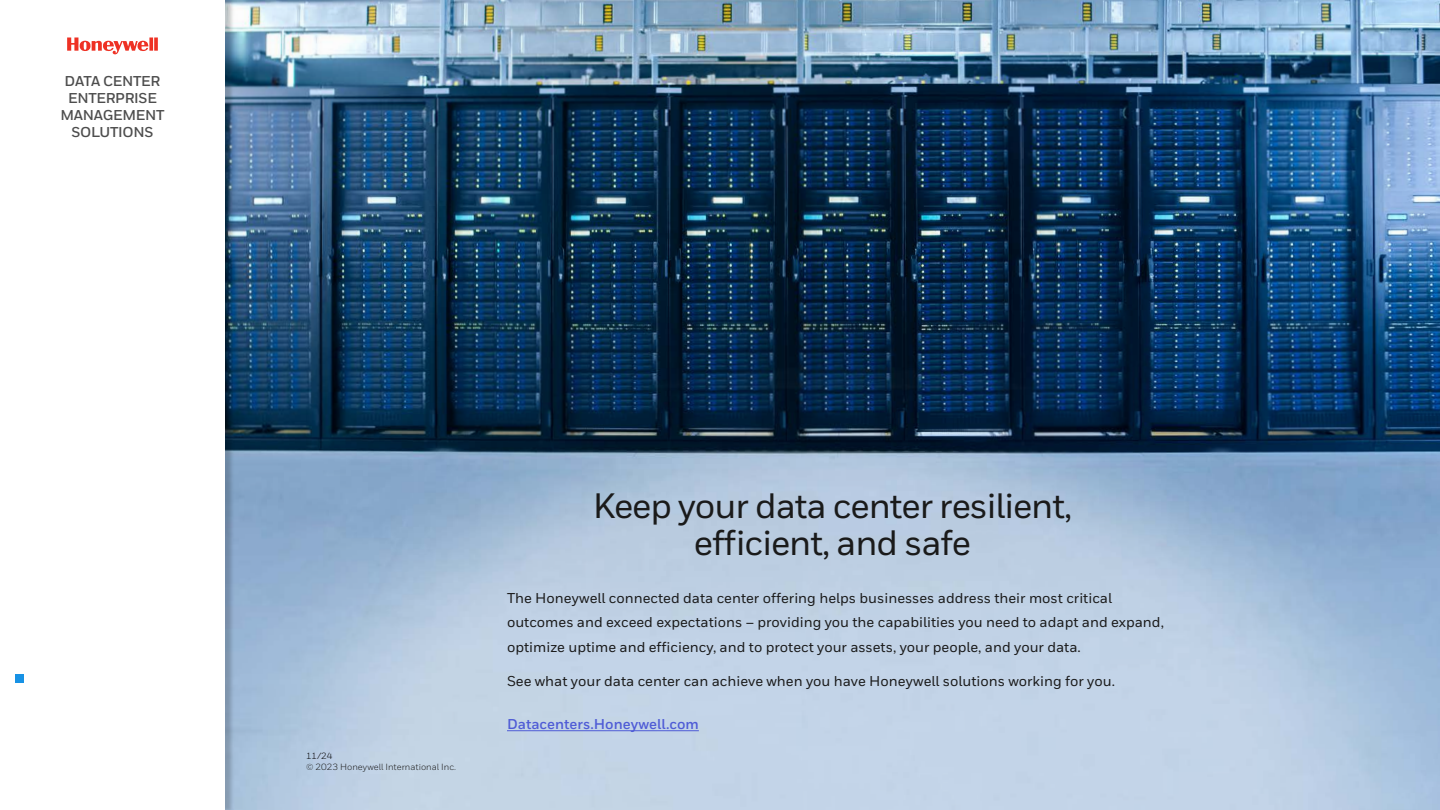
<style>
.page{position:relative;width:1440px;height:810px;background:#fff}
.page>*{position:absolute;margin:0;border:0;box-sizing:border-box;transform-origin:0 0}
.t1{font:500 35.25px/36.8px "Honeywell Sans";letter-spacing:-.03em;color:#1a1a1a;text-align:center}
.t2{font:500 14.25px/24.8px "Honeywell Sans";color:#1a1a1a}
.t3{font:700 14.25px/17.1px "Honeywell Sans";letter-spacing:-.02em;color:#4d4d4d;text-align:center}
.t4{font:700 14.25px "Honeywell Sans";color:#4f5cd6}
.t5{font:9px "Honeywell Sans";color:#1a1a1a}
.t6{font:9px "Honeywell Sans";color:#000}
</style>
<div class="page">
<img style="left:234px;top:0;width:1206px;height:810px">
<hr style="left:507px;top:730px;width:192px;height:1px;background:#4f5cd6">
<div style="left:1px;top:0;width:233px;height:810px;background:#000;opacity:.2"></div>
<div style="left:0;top:0;width:225px;height:810px;background:#fff"></div>
<svg style="left:67px;top:38px;width:91px;height:17px"></svg>
<div style="left:15px;top:674px;width:9px;height:9px;background:#1792e5"></div>
<p class="t3" style="left:60px;top:73px;width:106px">DATA CENTER<br>ENTERPRISE<br>MANAGEMENT<br>SOLUTIONS</p>
<p class="t6" style="left:306px;top:751px;width:28px">11/24</p>
<p class="t5" style="left:306px;top:762px;width:152px">© 2023 Honeywell International Inc.</p>
<h1 class="t1" style="left:593px;top:488px;width:481px">Keep your data center resilient, efficient, and safe</h1>
<p class="t2" style="left:507px;top:585px;width:658px">The Honeywell connected data center offering helps businesses address their most critical outcomes and exceed expectations – providing you the capabilities you need to adapt and expand, optimize uptime and efficiency, and to protect your assets, your people, and your data.</p>
<p class="t2" style="left:507px;top:669px;width:609px">See what your data center can achieve when you have Honeywell solutions working for you.</p>
<p class="t4" style="left:507px;top:716px;width:193px">Datacenters.Honeywell.com</p>
</div>
